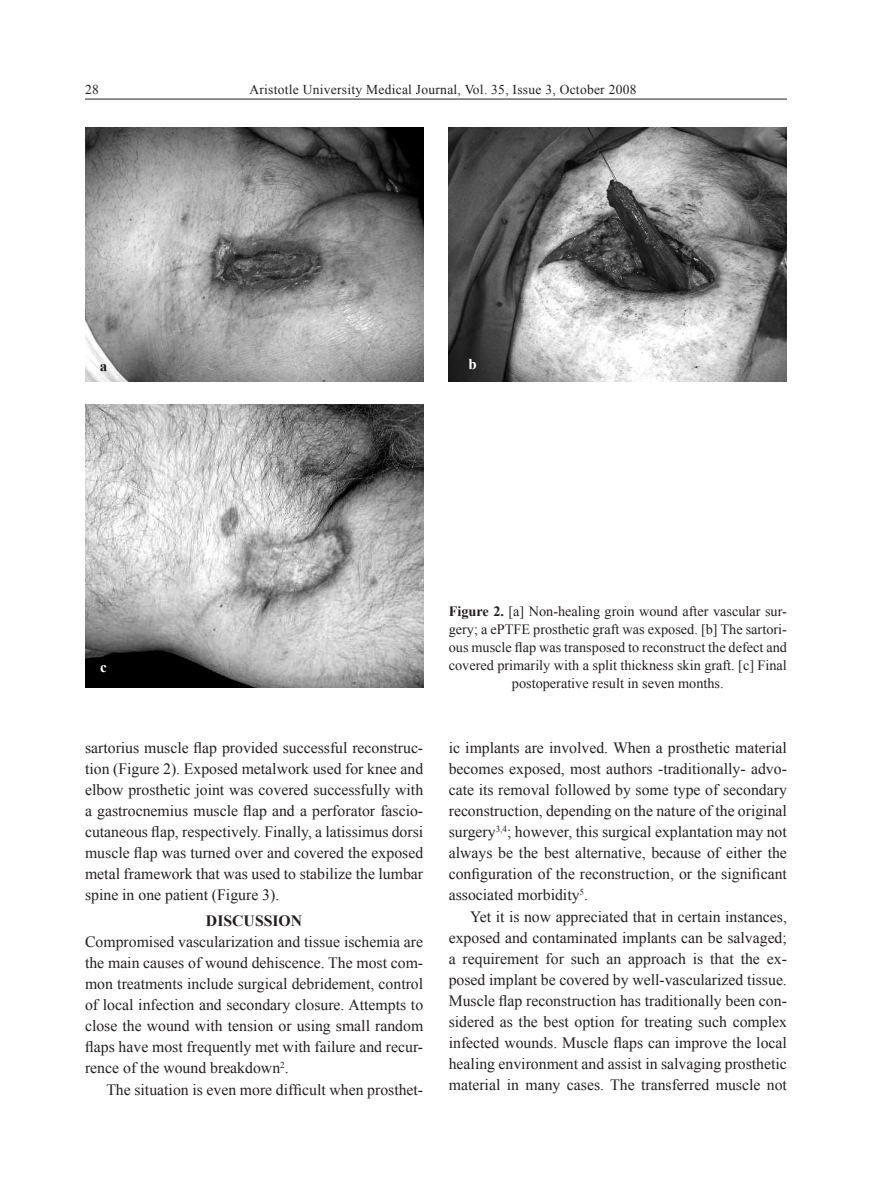
<style>
.page{position:relative;width:872px;height:1191px;background:#fff}
.page>*{position:absolute;margin:0;border:0;box-sizing:border-box;transform-origin:0 0}
.κυρίως_κείμενο{font:15.75px/21px "Times New Roman";color:#231f20;text-align:justify}
.ενδιάμεσο_τίτλος{font:700 15.75px "Times New Roman";color:#231f20}
.t1{font:700 15px "Times New Roman";color:#fff}
.t2{font:700 15px "Times New Roman";color:#231f20}
.λεζάντα_εικόνας-πίνα{font:14.25px "Times New Roman";color:#231f20}
.λεζάντα_εικόνας-πίνα-2{font:700 14.25px "Times New Roman";color:#231f20}
.t3{font:13.5px "Times New Roman";letter-spacing:.02em;color:#231f20}
.s1{font-weight:700}
</style>
<div class="page">
<hr style="left:85px;top:99px;width:702px;height:1px;background:#231f20">
<img style="left:85px;top:128px;width:338px;height:254px">
<img style="left:449px;top:128px;width:338px;height:253px">
<img style="left:85px;top:404px;width:338px;height:283px">
<p class="t3" style="left:85px;top:82px;width:15px">28</p>
<p class="t3" style="left:249px;top:82px;width:388px">Aristotle University Medical Journal, Vol. 35, Issue 3, October 2008</p>
<p class="t2" style="left:100px;top:357px;width:8px">A</p>
<p class="t1" style="left:468px;top:355px;width:10px">B</p>
<p class="t1" style="left:100px;top:658px;width:7px">C</p>
<p class="κυρίως_κείμενο" style="left:85px;top:736px;width:340px">sartorius muscle flap provided successful reconstruc&shy;tion (Figure 2). Exposed metalwork used for knee and elbow prosthetic joint was covered successfully with a gastrocnemius muscle flap and a perforator fascio&shy;cutaneous flap, respectively. Finally, a latissimus dorsi muscle flap was turned over and covered the exposed metal framework that was used to stabilize the lumbar spine in one patient (Figure 3).</p>
<p class="ενδιάμεσο_τίτλος" style="left:206px;top:911px;width:98px">DISCUSSION</p>
<p class="κυρίως_κείμενο" style="left:85px;top:931px;width:340px">Compromised vascularization and tissue ischemia are the main causes of wound dehiscence. The most com&shy;mon treatments include surgical debridement, control of local infection and secondary closure. Attempts to close the wound with tension or using small random flaps have most frequently met with failure and recur&shy;rence of the wound breakdown<sup>2</sup>.</p>
<p class="κυρίως_κείμενο" style="left:106px;top:1078px;width:318px">The situation is even more difficult when prosthet-</p>
<p class="λεζάντα_εικόνας-πίνα-2" style="left:449px;top:603px;width:16px">FIGURE</p>
<p class="λεζάντα_εικόνας-πίνα" style="left:493px;top:603px;width:295px"><span class="s1">2.</span> [a] Non-healing groin wound after vascular sur-</p>
<p class="λεζάντα_εικόνας-πίνα" style="left:449px;top:621px;width:340px">gery; a ePTFE prosthetic graft was exposed. [b] The sartori-</p>
<p class="λεζάντα_εικόνας-πίνα" style="left:449px;top:639px;width:340px">ous muscle flap was transposed to reconstruct the defect and</p>
<p class="λεζάντα_εικόνας-πίνα" style="left:449px;top:657px;width:340px">covered primarily with a split thickness skin graft. [c] Final</p>
<p class="λεζάντα_εικόνας-πίνα" style="left:512px;top:675px;width:213px">postoperative result in seven months.</p>
<p class="κυρίως_κείμενο" style="left:449px;top:736px;width:340px">ic implants are involved. When a prosthetic material becomes exposed, most authors -traditionally- advo&shy;cate its removal followed by some type of secondary reconstruction, depending on the nature of the original surgery<sup>3,4</sup>; however, this surgical explantation may not always be the best alternative, because of either the configuration of the reconstruction, or the significant associated morbidity<sup>5</sup>.</p>
<p class="κυρίως_κείμενο" style="left:449px;top:905px;width:340px;text-indent:21px">Yet it is now appreciated that in certain instances, exposed and contaminated implants can be salvaged; a requirement for such an approach is that the ex&shy;posed implant be covered by well-vascularized tissue.<br>Muscle flap reconstruction has traditionally been con&shy;sidered as the best option for treating such complex infected wounds. Muscle flaps can improve the local healing environment and assist in salvaging prosthetic material in many cases. The transferred muscle not</p>
</div>
